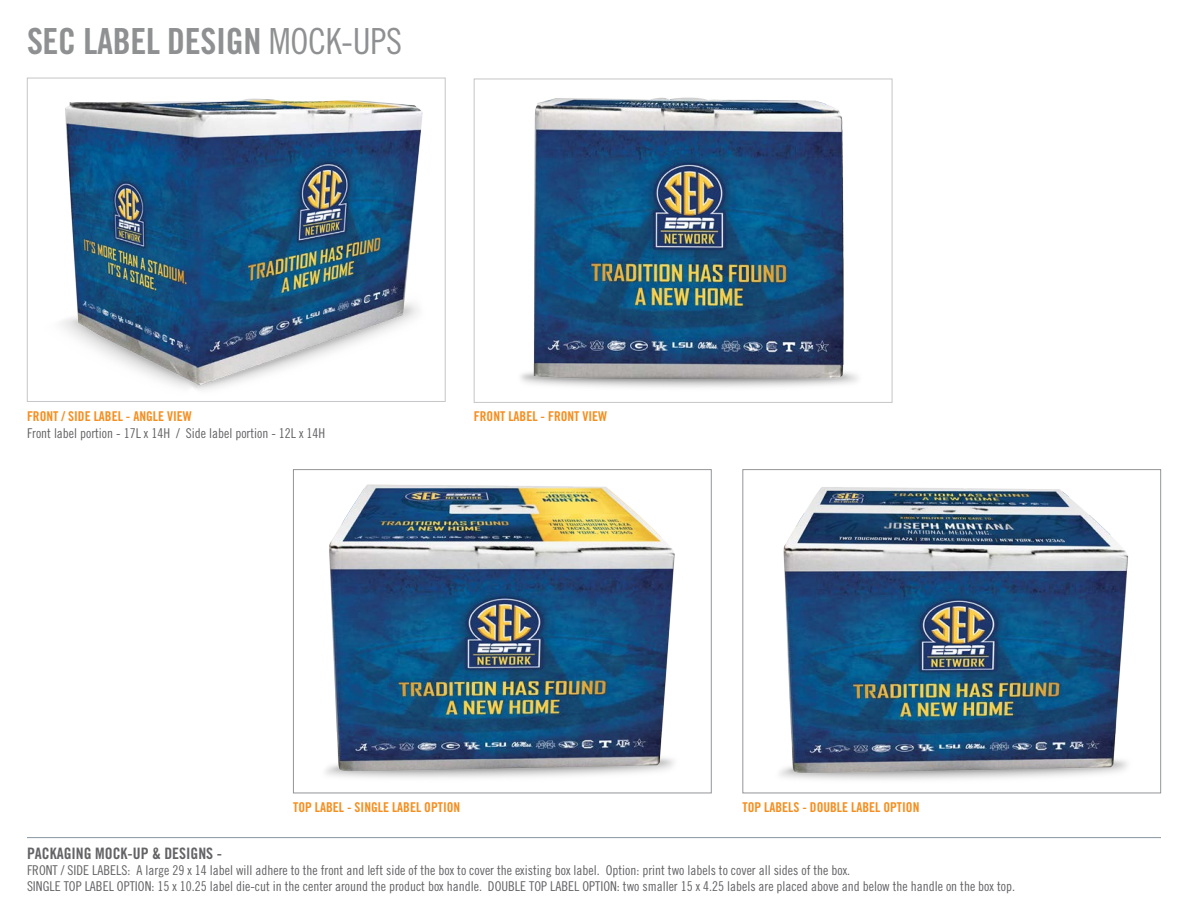
<style>
.page{position:relative;width:1188px;height:918px;background:#fff}
.page>*{position:absolute;margin:0;border:0;box-sizing:border-box;transform-origin:0 0}
.t1{font:36px "Trade Gothic Bold Cond Twenty";letter-spacing:-.01em;color:#8e9091}
.t2{font:15.75px "Trade Gothic Bold Cond Twenty";color:#636366}
.t3{font:13.5px "Trade Gothic Cond Eighteen";color:#636366}
.t4{font:13.5px "Trade Gothic Bold Cond Twenty";color:#f68e1e}
.s1{font-family:"Trade Gothic Cond Eighteen"}
</style>
<div class="page">
<img style="left:61px;top:98px;width:362px;height:292px">
<div style="left:27px;top:78px;width:419px;height:324px;border:1px solid #c6c5c7"></div>
<img style="left:520px;top:97px;width:338px;height:291px">
<div style="left:474px;top:79px;width:418px;height:324px;border:1px solid #c6c5c7"></div>
<hr style="left:27px;top:837px;width:1134px;height:1px;background:#94a0a9">
<img style="left:325px;top:484px;width:350px;height:294px">
<div style="left:293px;top:469px;width:419px;height:324px;border:1px solid #939598"></div>
<img style="left:780px;top:487px;width:349px;height:293px">
<div style="left:743px;top:469px;width:418px;height:324px;border:1px solid #939598"></div>
<p class="t1" style="left:27px;top:19px;width:377px">SEC LABEL DESIGN <span class="s1">MOCK-UPS</span></p>
<p class="t4" style="left:27px;top:408px;width:166px">FRONT / SIDE LABEL - ANGLE VIEW</p>
<p class="t3" style="left:27px;top:425px;width:300px">Front label portion - 17L x 14H / Side label portion - 12L x 14H</p>
<p class="t4" style="left:474px;top:408px;width:135px">FRONT LABEL - FRONT VIEW</p>
<p class="t4" style="left:293px;top:799px;width:169px">TOP LABEL - SINGLE LABEL OPTION</p>
<p class="t4" style="left:742px;top:799px;width:178px">TOP LABELS - DOUBLE LABEL OPTION</p>
<p class="t2" style="left:27px;top:843px;width:197px">PACKAGING MOCK-UP &amp; DESIGNS -</p>
<p class="t3" style="left:27px;top:862px;width:825px">FRONT / SIDE LABELS: A large 29 x 14 label will adhere to the front and left side of the box to cover the existing box label. Option: print two labels to cover all sides of the box.</p>
<p class="t3" style="left:27px;top:878px;width:990px">SINGLE TOP LABEL OPTION: 15 x 10.25 label die-cut in the center around the product box handle. DOUBLE TOP LABEL OPTION: two smaller 15 x 4.25 labels are placed above and below the handle on the box top.</p>
</div>
